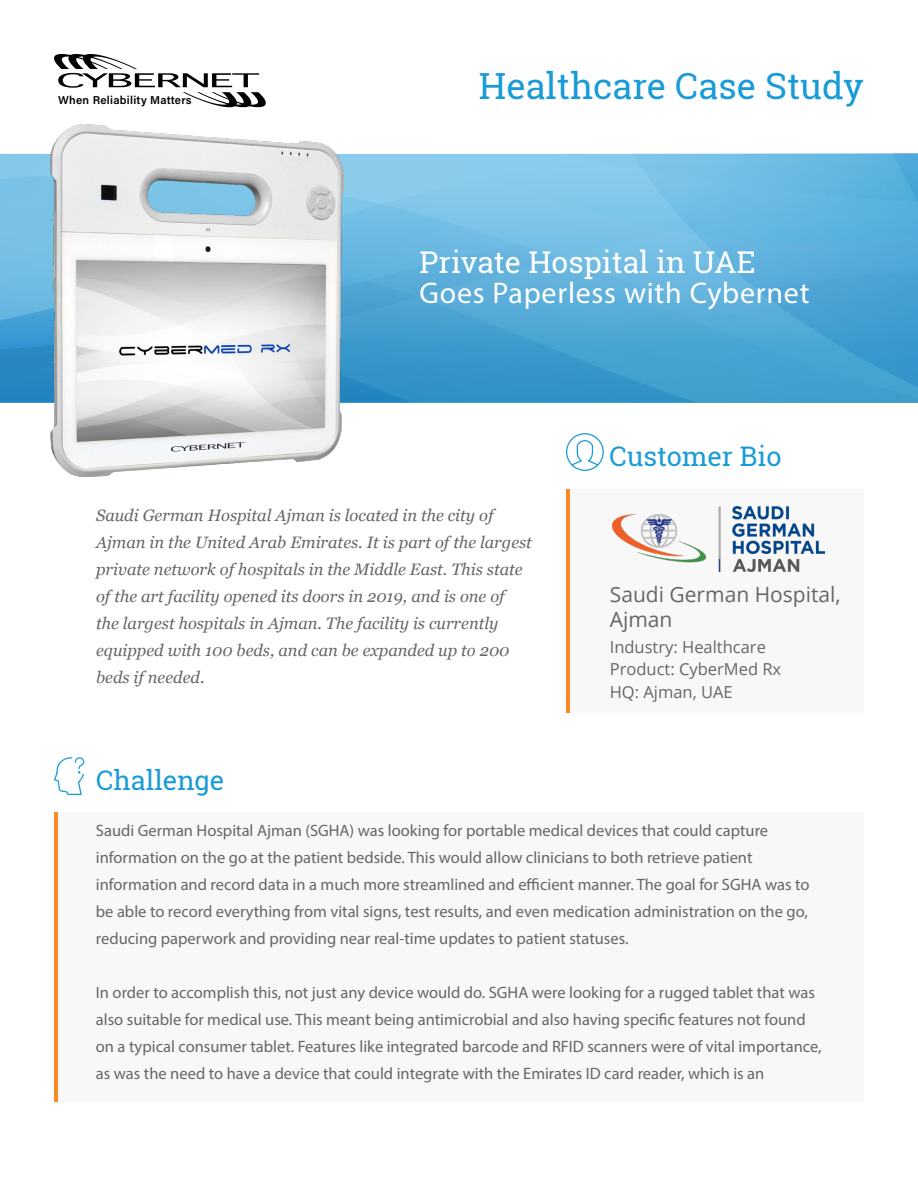
<style>
.page{position:relative;width:918px;height:1188px;background:#fff}
.page>*{position:absolute;margin:0;border:0;box-sizing:border-box;transform-origin:0 0}
.t1{font:36px "Roboto Slab";color:#199bd8}
.t2{font:30px "Myriad Pro";letter-spacing:.025em;color:#fff}
.t3{font:30px "Roboto Slab";color:#fff}
.t4{font:27px "Roboto Slab";color:#199bd8}
.t5{font:21px/25.2px "Open Sans";color:#666}
.t6{font:16.5px/27px "Myriad Pro";color:#666}
.t7{font:italic 16.5px/27px "Georgia";color:#666}
.t8{font:16.5px "Open Sans";color:#666}
.t9{font:600 11.4px "Acumin Pro";letter-spacing:.025em;color:#000}
</style>
<div class="page">
<div style="left:54px;top:812px;width:810px;height:290px;background:#f8f8f8"></div>
<hr style="left:54px;top:812px;width:4px;height:290px;background:#f98b27">
<svg style="left:54px;top:757px;width:30px;height:38px"></svg>
<div style="left:566px;top:489px;width:298px;height:224px;background:#f8f8f8"></div>
<hr style="left:566px;top:489px;width:4px;height:224px;background:#f98b27">
<svg style="left:566px;top:433px;width:38px;height:38px"></svg>
<svg style="left:0;top:154px;width:918px;height:249px;background:#5bafda"></svg>
<img style="left:51px;top:124px;width:293px;height:352px">
<svg style="left:54px;top:54px;width:212px;height:53px"></svg>
<img style="left:612px;top:506px;width:212px;height:65px">
<p class="t9" style="left:58px;top:92px;width:135px">When Reliability Matters</p>
<p class="t1" style="left:479px;top:62px;width:387px">Healthcare Case Study</p>
<p class="t3" style="left:420px;top:241px;width:337px">Private Hospital in UAE</p>
<p class="t2" style="left:420px;top:274px;width:392px">Goes Paperless with Cybernet</p>
<p class="t4" style="left:610px;top:437px;width:173px">Customer Bio</p>
<p class="t7" style="left:96px;top:502px;width:437px">Saudi German Hospital Ajman is located in the city of Ajman in the United Arab Emirates. It is part of the largest private network of hospitals in the Middle East. This state of the art facility opened its doors in 2019, and is one of<br>the largest hospitals in Ajman. The facility is currently equipped with 100 beds, and can be expanded up to 200 beds if needed.</p>
<p class="t4" style="left:96px;top:762px;width:130px">Challenge</p>
<p class="t5" style="left:610px;top:581px;width:232px">Saudi German Hospital,<br>Ajman</p>
<p class="t8" style="left:610px;top:635px;width:158px">Industry: Healthcare</p>
<p class="t8" style="left:610px;top:658px;width:173px">Product: CyberMed Rx</p>
<p class="t8" style="left:610px;top:680px;width:124px">HQ: Ajman, UAE</p>
<p class="t6" style="left:96px;top:817px;width:715px">Saudi German Hospital Ajman (SGHA) was looking for portable medical devices that could capture information on the go at the patient bedside. This would allow clinicians to both retrieve patient information and record data in a much more streamlined and efficient manner. The goal for SGHA was to be able to record everything from vital signs, test results, and even medication administration on the go, reducing paperwork and providing near real-time updates to patient statuses.</p>
<p class="t6" style="left:96px;top:979px;width:727px">In order to accomplish this, not just any device would do. SGHA were looking for a rugged tablet that was also suitable for medical use. This meant being antimicrobial and also having specific features not found on a typical consumer tablet. Features like integrated barcode and RFID scanners were of vital importance, as was the need to have a device that could integrate with the Emirates ID card reader, which is an</p>
</div>
